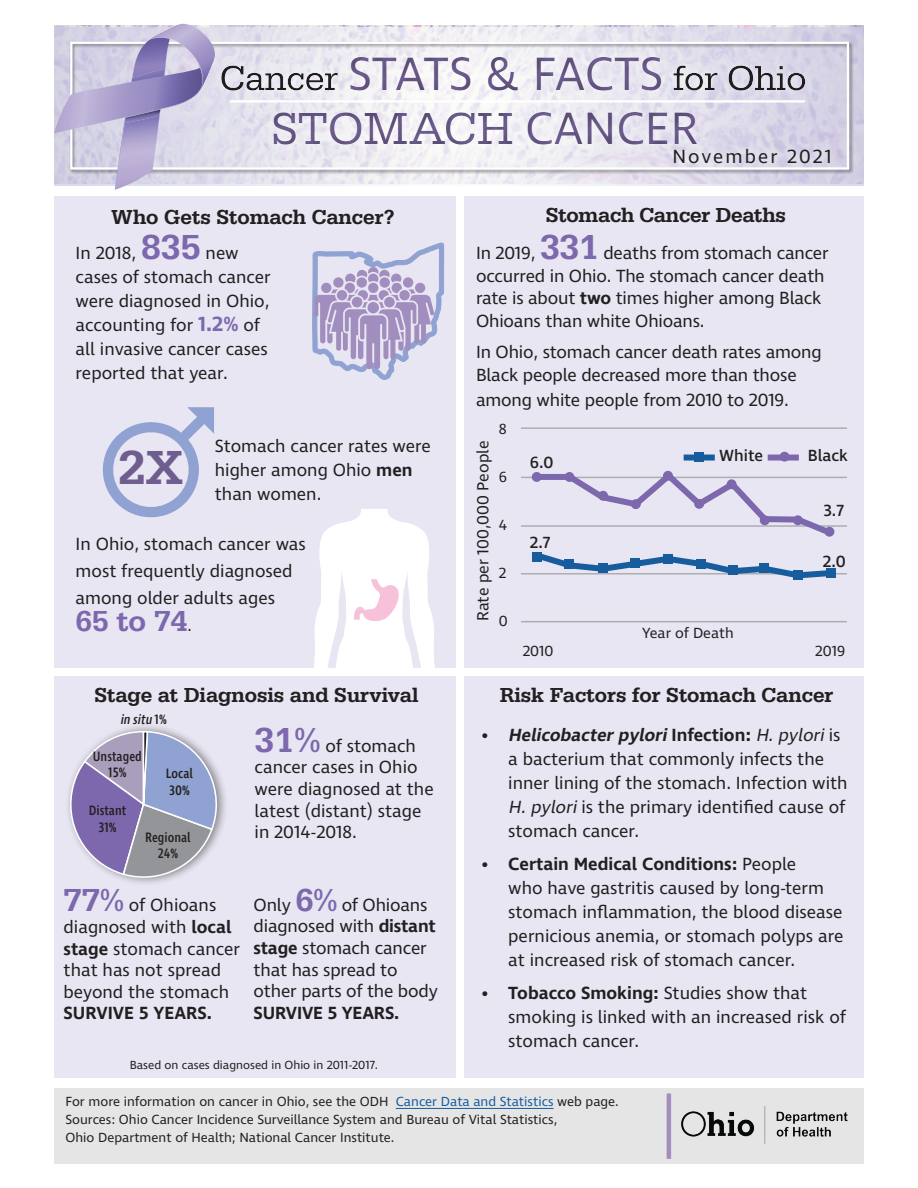
<style>
.page{position:relative;width:918px;height:1188px;background:#fff}
.page>*{position:absolute;margin:0;border:0;box-sizing:border-box;transform-origin:0 0}
.t1{font:500 49.5px "Serifa";color:#6e5d8f}
.t2{font:48px "Ingra";letter-spacing:-.005em;color:#6e5d8f}
.t3{font:46.5px "Serifa";color:#6e5d8f}
.t4{font:500 30px "Serifa";color:#7d68ae}
.t5{font:500 21px "Serifa";color:#231f20}
.t6{font:19.5px "Ingra";letter-spacing:.11em;color:#231f20}
.t7{font:18px/24px "Ingra";color:#231f20}
.t8{font:600 18px "Ingra";letter-spacing:-.01em;color:#231f20}
.t9{font:500 16.5px "Ingra";color:#231f20}
.t10{font:16.5px "Ingra";color:#231f20}
.t11{font:15px "Ingra";color:#231f20}
.t12{font:500 13.95px/16.6px "Ingra Cd";color:#231f20;text-align:center}
.t13{font:italic 500 13.95px "Ingra Cd";color:#231f20}
.t14{font:13.5px/18px "Ingra";color:#231f20}
.t15{font:12px "Ingra";color:#231f20}
.s1{font-family:"Ingra"}
.s2{font-family:"Serifa";font-weight:500;font-size:36px;color:#7d68ae}
.s3{font-weight:600}
.s4{font-weight:600;font-size:21px;color:#7d68ae}
.s5{font-family:"Ingra";font-weight:400;font-size:16.5px;color:#231f20}
.s6{font-style:normal}
.s7{font-family:"Serifa";font-weight:500;font-size:33px;color:#7d68ae}
.s8{font-weight:600;font-style:italic}
.s9{font-style:italic}
.s10{color:#175d9e}
</style>
<div class="page">
<div style="left:464px;top:196px;width:400px;height:882px;background:#e7e6f2"></div>
<hr style="left:521px;top:477px;width:326px;height:1px;background:#adaeb2">
<hr style="left:521px;top:427px;width:326px;height:2px;background:#adaeb2">
<hr style="left:521px;top:525px;width:326px;height:2px;background:#adaeb2">
<hr style="left:521px;top:573px;width:326px;height:2px;background:#adaeb2">
<hr style="left:521px;top:621px;width:326px;height:1px;background:#adaeb2">
<div style="left:54px;top:196px;width:401px;height:882px;background:#e7e6f2"></div>
<svg style="left:102px;top:407px;width:112px;height:111px"></svg>
<svg style="left:338px;top:27px;width:526px;height:159px"></svg>
<svg style="left:338px;top:41px;width:512px;height:130px;background:#dad8e6"></svg>
<div style="left:206px;top:42px;width:614px;height:68px;background:#231f20;opacity:.5"></div>
<div style="left:54px;top:1089px;width:810px;height:75px;background:#e5e5e6"></div>
<hr style="left:396px;top:1108px;width:158px;height:1px;background:#175d9e">
<img style="left:661px;top:1088px;width:203px;height:71px">
<hr style="left:667px;top:1094px;width:4px;height:65px;background:#a18ebe">
<div style="left:258px;top:99px;width:453px;height:65px;background:#231f20;opacity:.5"></div>
<hr style="left:230px;top:100px;width:575px;height:3px;background:#fff">
<svg style="left:312px;top:119px;width:133px;height:261px"></svg>
<div style="left:664px;top:140px;width:175px;height:32px;background:#fff;opacity:.75"></div>
<svg style="left:314px;top:267px;width:120px;height:102px"></svg>
<div style="left:54px;top:668px;width:810px;height:8px;background:#fff"></div>
<svg style="left:54px;top:24px;width:284px;height:166px;background:#cecbde"></svg>
<div style="left:780px;top:452px;width:9px;height:10px;background:#7d68ae;border-radius:50%"></div>
<div style="left:684px;top:455px;width:31px;height:6px;background:#175d9e"></div>
<div style="left:768px;top:455px;width:31px;height:6px;background:#7d68ae"></div>
<svg style="left:530px;top:552px;width:308px;height:28px"></svg>
<div style="left:694px;top:452px;width:9px;height:10px;background:#175d9e"></div>
<svg style="left:531px;top:470px;width:306px;height:67px"></svg>
<div style="left:64px;top:722px;width:165px;height:165px;background:#231f20;opacity:.5"></div>
<svg style="left:64px;top:730px;width:154px;height:155px"></svg>
<svg style="left:314px;top:509px;width:121px;height:159px"></svg>
<h2 class="t2" style="left:348px;top:44px;width:317px">STATS &amp; FACTS</h2>
<h3 class="t3" style="left:271px;top:103px;width:428px">STOMACH <span class="s1">CANCER</span></h3>
<p class="t6" style="left:672px;top:144px;width:161px">November 2021</p>
<p class="t5" style="left:112px;top:205px;width:284px">Who Gets Stomach Cancer?</p>
<p class="t5" style="left:546px;top:202px;width:242px">Stomach Cancer Deaths</p>
<p class="t7" style="left:476px;top:243px;width:354px;line-height:22.5px">In 2019, <span class="s2">331</span> deaths from stomach cancer occurred in Ohio. The stomach cancer death rate is about <span class="s3">two</span> times higher among Black Ohioans than white Ohioans.</p>
<p class="t7" style="left:476px;top:342px;width:347px;line-height:22.5px">In Ohio, stomach cancer death rates among<br>Black people decreased more than those</p>
<p class="t7" style="left:476px;top:389px;width:314px">among white people from 2010 to 2019.</p>
<p class="t7" style="left:76px;top:242px;width:197px">In 2018, <span class="s2">835</span> new cases of stomach cancer were diagnosed in Ohio, accounting for <span class="s4">1.2%</span> of all invasive cancer cases reported that year.</p>
<h1 class="t1" style="left:118px;top:439px;width:66px">2X</h1>
<p class="t7" style="left:215px;top:435px;width:218px">Stomach cancer rates were higher among Ohio <span class="s3">men </span>than women.</p>
<p class="t7" style="left:76px;top:532px;width:232px;line-height:27px">In Ohio, stomach cancer was most frequently diagnosed among older adults ages</p>
<h3 class="t4" style="left:76px;top:604px;width:118px">65 to 74<span class="s5">.</span></h3>
<p class="t5" style="left:95px;top:682px;width:325px">Stage at Diagnosis and Survival</p>
<p class="t7" style="left:255px;top:736px;width:181px;line-height:21.6px"><span class="s2">31%</span> of stomach cancer cases in Ohio were diagnosed at the latest (distant) stage in 2014-2018.</p>
<p class="t13" style="left:120px;top:710px;width:48px">in situ <span class="s6">1 %</span></p>
<p class="t12" style="left:93px;top:748px;width:50px">Unstaged<br>15%</p>
<p class="t12" style="left:166px;top:766px;width:29px;text-align:left">Local<br>30%</p>
<p class="t12" style="left:145px;top:829px;width:47px">Regional<br>24%</p>
<p class="t12" style="left:89px;top:803px;width:39px">Distant<br>31%</p>
<p class="t7" style="left:64px;top:895px;width:178px;line-height:21.6px"><span class="s7">77%</span> of Ohioans diagnosed with <span class="s3">local stage</span> stomach cancer that has not spread beyond the stomach</p>
<p class="t8" style="left:64px;top:1002px;width:150px">SURVIVE 5 YEARS.</p>
<p class="t7" style="left:254px;top:895px;width:186px;line-height:21.6px">Only <span class="s7">6%</span> of Ohioans diagnosed with <span class="s3">distant stage</span> stomach cancer that has spread to other parts of the body</p>
<p class="t8" style="left:254px;top:1002px;width:147px">SURVIVE 5 YEARS.</p>
<p class="t15" style="left:130px;top:1057px;width:250px">Based on cases diagnosed in Ohio in 2011-2017.</p>
<p class="t11" style="left:499px;top:420px;width:9px">8</p>
<p class="t11" style="left:499px;top:468px;width:10px">6</p>
<p class="t11" style="left:499px;top:516px;width:10px">4</p>
<p class="t11" style="left:499px;top:564px;width:9px">2</p>
<p class="t11" style="left:499px;top:612px;width:10px">0</p>
<p class="t10" style="left:473px;top:621px;width:182px;rotate:-90deg">Rate per 100,000 People</p>
<p class="t9" style="left:530px;top:452px;width:25px">6.0</p>
<p class="t9" style="left:530px;top:532px;width:22px">2.7</p>
<p class="t9" style="left:719px;top:445px;width:45px">White</p>
<p class="t9" style="left:808px;top:445px;width:42px">Black</p>
<p class="t11" style="left:642px;top:624px;width:93px">Year of Death</p>
<p class="t9" style="left:824px;top:501px;width:22px">3.7</p>
<p class="t9" style="left:823px;top:551px;width:24px">2.0</p>
<p class="t11" style="left:523px;top:642px;width:32px">2010</p>
<p class="t11" style="left:815px;top:642px;width:31px">2019</p>
<p class="t5" style="left:500px;top:682px;width:335px">Risk Factors for Stomach Cancer</p>
<p class="t7" style="left:508px;top:724px;width:341px;text-indent:-27px"><span class="s3">•</span> <span class="s8">Helicobacterpylori</span><span class="s3">I n fe c t i o n :</span> <span class="s9">H.pylori</span>i s a bacterium that commonly infects the inner lining of the stomach. Infection with <span class="s9">H.pylori</span>is the primary identified cause of stomach cancer.</p>
<p class="t7" style="left:508px;top:853px;width:337px;text-indent:-27px"><span class="s3">• Certain Medical Conditions:</span> People<br>who have gastritis caused by long-term stomach inflammation, the blood disease pernicious anemia, or stomach polyps are at increased risk of stomach cancer.</p>
<p class="t7" style="left:508px;top:982px;width:339px;text-indent:-27px"><span class="s3">• Tobacco Smoking:</span> Studies show that smoking is linked with an increased risk of stomach cancer.</p>
<p class="t14" style="left:66px;top:1093px;width:555px">For more information on cancer in Ohio, see the ODH <span class="s10">Cancer Data and Statistics</span> web page.<br>Sources: Ohio Cancer Incidence Surveillance System and Bureau of Vital Statistics,<br>Ohio Department of Health; National Cancer Institute.</p>
</div>
